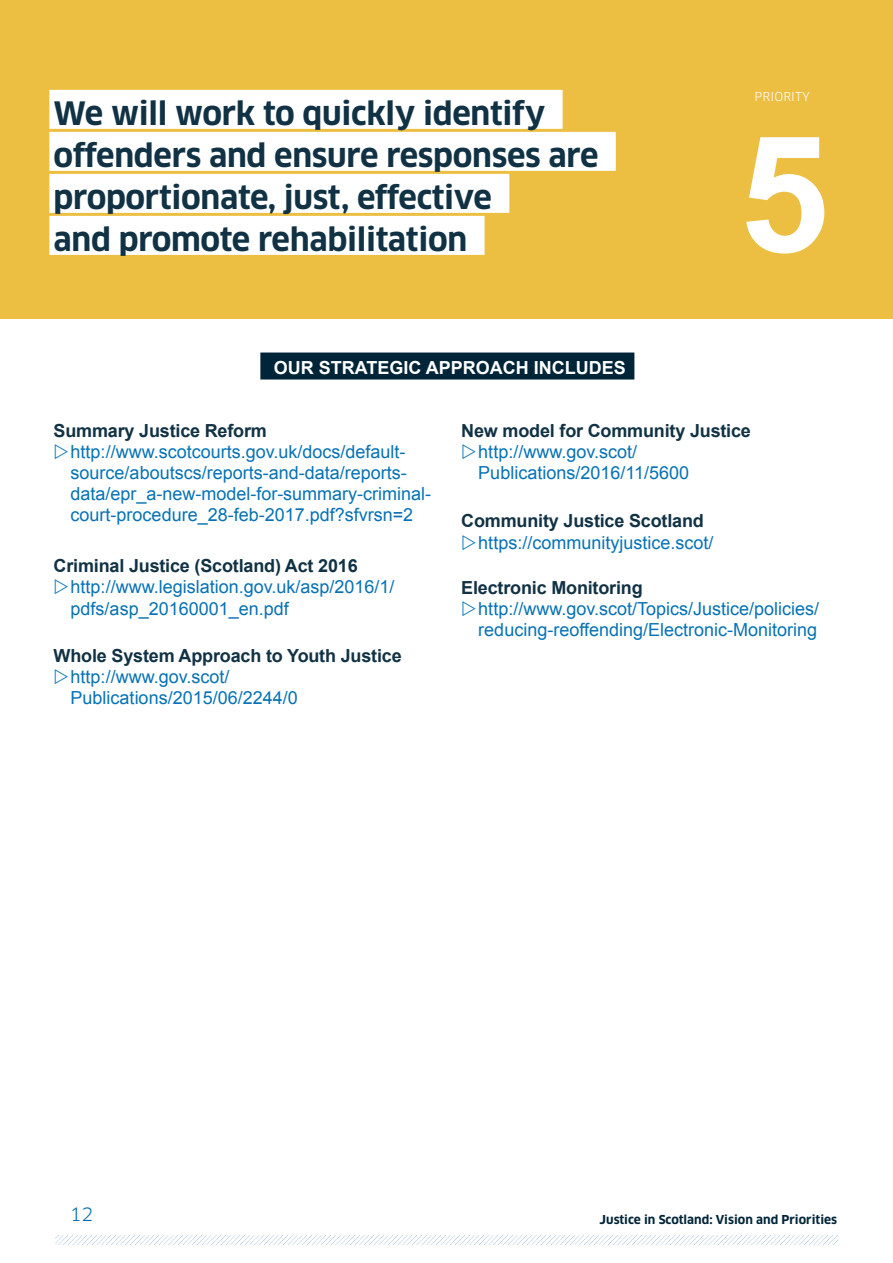
<style>
.page{position:relative;width:893px;height:1263px;background:#fff}
.page>*{position:absolute;margin:0;border:0;box-sizing:border-box;transform-origin:0 0}
.t1{font:700 162px "Arial";color:#fff}
.t2{font:700 31.5px/42px "Clan OT";letter-spacing:-.01em;color:#103244}
.t3{font:18px/21px "Arial";color:#0772b5}
.t4{font:700 18px "Arial";letter-spacing:-.01em;color:#103244}
.t5{font:700 18px "Arial";color:#fff}
.t6{font:18px "Clan OT";color:#0169b0}
.t7{font:700 12px "Clan OT";color:#002538}
.t8{font:12px "Clan OT";letter-spacing:.01em;color:#fff}
</style>
<div class="page">
<img style="left:56px;top:1235px;width:781px;height:9px">
<div style="left:260px;top:352px;width:374px;height:27px;background:#002538"></div>
<div style="left:0;top:0;width:893px;height:319px;background:#ecbf43"></div>
<div style="left:49px;top:90px;width:514px;height:39px;background:#fff"></div>
<div style="left:49px;top:132px;width:567px;height:39px;background:#fff"></div>
<div style="left:49px;top:174px;width:460px;height:39px;background:#fff"></div>
<div style="left:49px;top:216px;width:436px;height:39px;background:#fff"></div>
<h2 class="t2" style="left:54px;top:92px;width:546px">We will work to quickly identify offenders and ensure responses are proportionate, just, effective<br>and promote rehabilitation</h2>
<p class="t5" style="left:274px;top:356px;width:353px">OUR STRATEGIC APPROACH INCLUDES</p>
<p class="t8" style="left:755px;top:89px;width:57px">PRIORITY</p>
<h1 class="t1" style="left:739px;top:87px;width:92px">5</h1>
<p class="t4" style="left:54px;top:418px;width:215px">Summary Justice Reform</p>
<p class="t3" style="left:71px;top:441px;width:362px">http://www.scotcourts.gov.uk/docs/default&shy;source/aboutscs/reports-and-data/reports&shy;data/epr_a-new-model-for-summary-criminal&shy;court-procedure_28-feb-2017.pdf?sfvrsn=2</p>
<p class="t4" style="left:54px;top:553px;width:306px">Criminal Justice (Scotland) Act 2016</p>
<p class="t3" style="left:71px;top:575px;width:325px;line-height:22.5px">http://www.legislation.gov.uk/asp/2016/1/ pdfs/asp_20160001_en.pdf</p>
<p class="t4" style="left:54px;top:643px;width:350px">Whole System Approach to Youth Justice</p>
<p class="t3" style="left:71px;top:666px;width:229px">http://www.gov.scot/<br>Publications/2015/06/2244/0</p>
<p class="t4" style="left:461px;top:418px;width:291px">New model for Community Justice</p>
<p class="t3" style="left:478px;top:441px;width:212px">http://www.gov.scot/<br>Publications/2016/11/5600</p>
<p class="t4" style="left:461px;top:508px;width:244px">Community Justice Scotland</p>
<p class="t3" style="left:478px;top:532px;width:237px">https://communityjustice.scot/</p>
<p class="t4" style="left:461px;top:576px;width:183px">Electronic Monitoring</p>
<p class="t3" style="left:478px;top:598px;width:342px">http://www.gov.scot/Topics/Justice/policies/ reducing-reoffending/Electronic-Monitoring</p>
<p class="t6" style="left:70px;top:1204px;width:25px">12</p>
<p class="t7" style="left:600px;top:1212px;width:239px">Justice in Scotland: Vision and Priorities</p>
</div>
